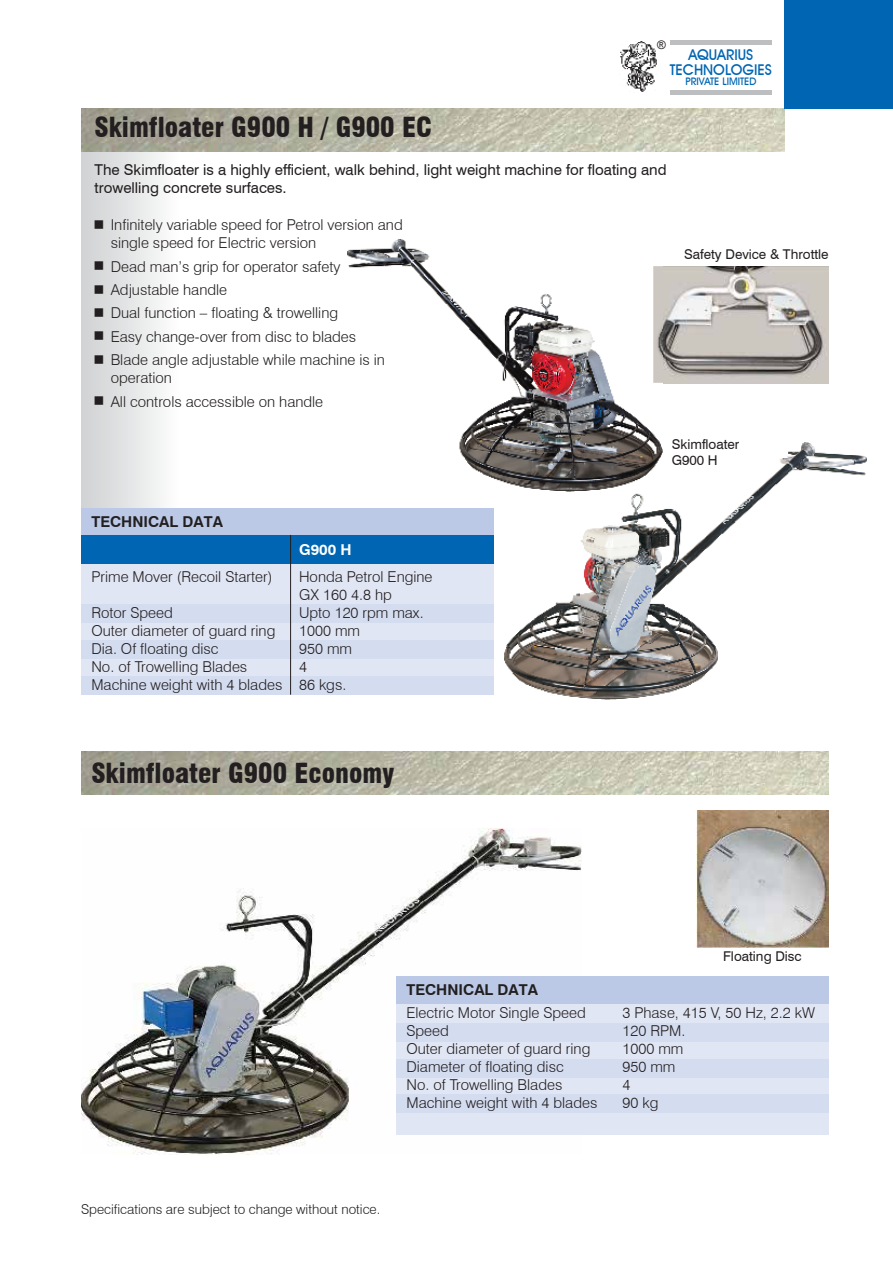
<style>
.page{position:relative;width:893px;height:1263px;background:#fff}
.page>*{position:absolute;margin:0;border:0;box-sizing:border-box;transform-origin:0 0}
.t1{font:900 condensed 27px "Swiss 721 BT";color:#231f20}
.t2{font:300 15px/18px "Swiss 721 BT";color:#231f20}
.t3{font:15px/18px "Swiss 721 BT";color:#231f20}
.t4{font:700 15px "Swiss 721 BT";color:#231f20}
.t5{font:700 15px "Swiss 721 BT";color:#fff}
.t6{font:500 14.85px/14.2px "Avant Garde IT Cby BT";color:#0066b3;text-align:center}
.t7{font:13.5px/16.2px "Swiss 721 BT";color:#231f20}
.t8{font:300 13.5px "Swiss 721 BT";color:#231f20}
.t9{font:11.85px "Arial";color:#231f20}
.t10{font:500 10.35px "Avant Garde IT Cby BT";color:#0066b3}
</style>
<div class="page">
<div style="left:81px;top:125px;width:98px;height:510px;background:linear-gradient(to right,#ced0d1,#fcfcfc)"></div>
<img style="left:81px;top:108px;width:704px;height:43px">
<img style="left:81px;top:752px;width:747px;height:43px">
<div style="left:785px;top:0;width:108px;height:108px;background:#0066b3"></div>
<img style="left:620px;top:42px;width:37px;height:50px">
<hr style="left:670px;top:41px;width:101px;height:4px;background:#bcbec0">
<div style="left:670px;top:90px;width:101px;height:5px;background:#bcbec0"></div>
<img style="left:696px;top:810px;width:132px;height:137px">
<div style="left:81px;top:535px;width:413px;height:160px;background:#e1e6f4"></div>
<div style="left:81px;top:508px;width:413px;height:27px;background:#bbc9e7"></div>
<div style="left:81px;top:535px;width:413px;height:29px;background:#0066b3"></div>
<div style="left:81px;top:604px;width:413px;height:19px;background:#d4dcf0"></div>
<div style="left:81px;top:640px;width:413px;height:19px;background:#d4dcf0"></div>
<div style="left:81px;top:676px;width:413px;height:19px;background:#d4dcf0"></div>
<hr style="left:290px;top:535px;width:1px;height:160px;background:#231f20">
<img style="left:504px;top:442px;width:363px;height:257px">
<img style="left:662px;top:266px;width:166px;height:117px">
<img style="left:81px;top:828px;width:500px;height:327px">
<img style="left:347px;top:239px;width:315px;height:252px">
<div style="left:396px;top:1003px;width:432px;height:131px;background:#e1e6f4"></div>
<div style="left:396px;top:976px;width:432px;height:27px;background:#bbc9e7"></div>
<div style="left:396px;top:1023px;width:432px;height:18px;background:#d4dcf0"></div>
<div style="left:396px;top:1059px;width:432px;height:18px;background:#d4dcf0"></div>
<div style="left:396px;top:1095px;width:432px;height:18px;background:#d4dcf0"></div>
<svg style="left:95px;top:220px;width:8px;height:8px"></svg>
<svg style="left:95px;top:261px;width:8px;height:9px"></svg>
<svg style="left:95px;top:285px;width:8px;height:8px"></svg>
<svg style="left:95px;top:308px;width:8px;height:9px"></svg>
<svg style="left:95px;top:331px;width:8px;height:9px"></svg>
<svg style="left:95px;top:355px;width:8px;height:8px"></svg>
<svg style="left:95px;top:396px;width:8px;height:9px"></svg>
<h1 class="t1" style="left:94px;top:111px;width:339px">Skimfloater G900 H / G900 EC</h1>
<p class="t9" style="left:657px;top:37px;width:10px">®</p>
<p class="t6" style="left:670px;top:48px;width:104px">AQUARIUS<br>TECHNOLOGIES</p>
<p class="t10" style="left:685px;top:75px;width:73px">PRIVATE LIMITED</p>
<p class="t3" style="left:94px;top:161px;width:574px">The Skimfloater is a highly efficient, walk behind, light weight machine for floating and trowelling concrete surfaces.</p>
<p class="t2" style="left:111px;top:216px;width:293px">Infinitely variable speed for Petrol version and single speed for Electric version</p>
<p class="t2" style="left:111px;top:254px;width:276px;line-height:23.4px">Dead man’s grip for operator safety Adjustable handle<br>Dual function – floating &amp; trowelling<br>Easy change-over from disc to blades Blade angle adjustable while machine is in</p>
<p class="t2" style="left:111px;top:366px;width:214px;line-height:23.4px">operation<br>All controls accessible on handle</p>
<p class="t7" style="left:684px;top:246px;width:146px">Safety Device &amp; Throttle</p>
<p class="t4" style="left:91px;top:513px;width:133px">TECHNICAL DATA</p>
<p class="t2" style="left:91px;top:567px;width:183px">Prime Mover (Recoil Starter)</p>
<p class="t2" style="left:91px;top:603px;width:192px">Rotor Speed<br>Outer diameter of guard ring<br>Dia. Of floating disc<br>No. of Trowelling Blades<br>Machine weight with 4 blades</p>
<p class="t5" style="left:299px;top:541px;width:54px">G900 H</p>
<p class="t2" style="left:299px;top:568px;width:135px">Honda Petrol Engine<br>GX 160 4.8 hp<br>Upto 120 rpm max.<br>1000 mm<br>950 mm<br>4<br>86 kgs.</p>
<h1 class="t1" style="left:91px;top:757px;width:304px">Skimfloater G900 Economy</h1>
<p class="t7" style="left:672px;top:436px;width:69px">Skimfloater<br>G900 H</p>
<p class="t7" style="left:723px;top:948px;width:80px">Floating Disc</p>
<p class="t4" style="left:406px;top:981px;width:133px">TECHNICAL DATA</p>
<p class="t2" style="left:406px;top:1004px;width:181px">Electric Motor Single Speed</p>
<p class="t2" style="left:622px;top:1004px;width:194px">3 Phase, 415 V, 50 Hz, 2.2 kW</p>
<p class="t2" style="left:406px;top:1022px;width:44px">Speed</p>
<p class="t2" style="left:622px;top:1022px;width:64px">120 RPM.</p>
<p class="t2" style="left:406px;top:1040px;width:185px">Outer diameter of guard ring</p>
<p class="t2" style="left:622px;top:1040px;width:62px">1000 mm</p>
<p class="t2" style="left:406px;top:1058px;width:159px">Diameter of floating disc</p>
<p class="t2" style="left:622px;top:1058px;width:54px">950 mm</p>
<p class="t2" style="left:406px;top:1076px;width:157px">No. of Trowelling Blades</p>
<p class="t2" style="left:622px;top:1076px;width:9px">4</p>
<p class="t2" style="left:406px;top:1094px;width:192px">Machine weight with 4 blades</p>
<p class="t2" style="left:622px;top:1094px;width:37px">90 kg</p>
<p class="t8" style="left:81px;top:1201px;width:301px">Specifications are subject to change without notice.</p>
</div>
